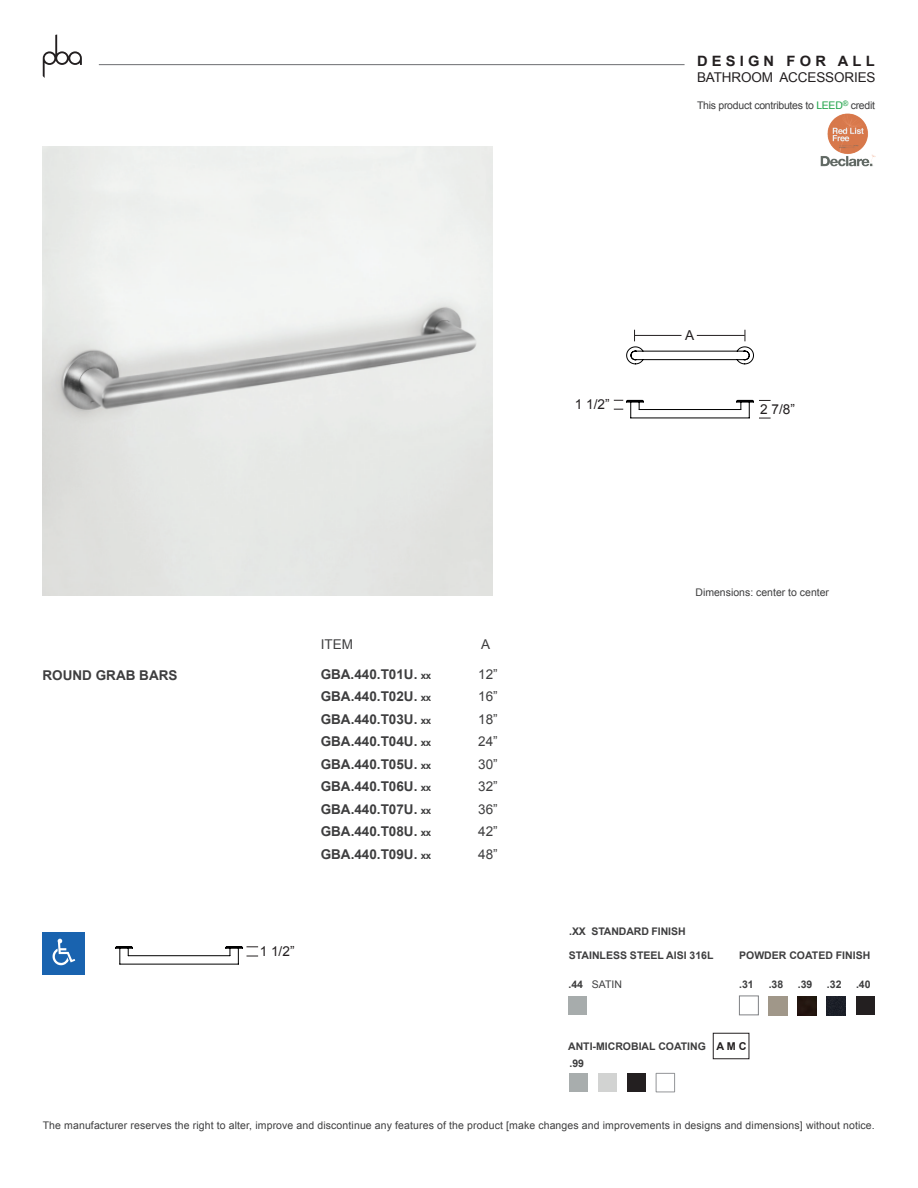
<style>
.page{position:relative;width:918px;height:1188px;background:#fff}
.page>*{position:absolute;margin:0;border:0;box-sizing:border-box;transform-origin:0 0}
.t1{font:700 14.25px "Arial";letter-spacing:.285em;color:#231f20}
.t2{font:13.65px "Arial";color:#231f20}
.t3{font:700 13.5px "Arial";color:#3e3e3f}
.t4{font:13.5px "Arial";color:#3e3e3f}
.t5{font:13.5px "Arial";letter-spacing:-.01em;color:#231f20}
.t6{font:10.5px "Arial";letter-spacing:.01em;color:#3e3e3f}
.t7{font:700 10.5px "Arial";color:#3e3e3f}
.t8{font:10.5px "Arial";letter-spacing:-.025em;color:#3e3e3f}
.s1{color:#20a349}
.s2{font-size:9.75px}
.s3{font-weight:700}
.s4{font-size:10.8px;color:#231f20}
</style>
<div class="page">
<svg style="left:43px;top:35px;width:39px;height:43px"></svg>
<hr style="left:99px;top:64px;width:586px;height:1px;background:#6c6d70">
<img style="left:821px;top:113px;width:54px;height:53px">
<img style="left:43px;top:147px;width:450px;height:448px">
<div style="left:43px;top:932px;width:42px;height:43px;background:#1963af"></div>
<svg style="left:53px;top:939px;width:22px;height:26px"></svg>
<svg style="left:626px;top:330px;width:128px;height:34px"></svg>
<svg style="left:614px;top:400px;width:157px;height:19px"></svg>
<svg style="left:115px;top:946px;width:143px;height:19px"></svg>
<div style="left:568px;top:996px;width:19px;height:19px;background:#a7acac"></div>
<img style="left:798px;top:996px;width:19px;height:19px">
<img style="left:827px;top:996px;width:19px;height:19px">
<div style="left:739px;top:996px;width:20px;height:19px;border:1px solid #808285"></div>
<div style="left:856px;top:996px;width:19px;height:19px;background:#231f20"></div>
<div style="left:570px;top:1073px;width:18px;height:19px;background:#a8adad"></div>
<div style="left:598px;top:1073px;width:19px;height:19px;background:#d2d3d2"></div>
<div style="left:627px;top:1073px;width:19px;height:19px;background:#231f20"></div>
<div style="left:656px;top:1073px;width:19px;height:19px;background:#fff;border:1px solid #939598"></div>
<div style="left:713px;top:1033px;width:36px;height:26px;border:1px solid #231f20"></div>
<h1 class="t1" style="left:697px;top:51px;width:179px">DESIGN FOR ALL</h1>
<p class="t5" style="left:697px;top:68px;width:180px">BATHROOM ACCESSORIES</p>
<p class="t8" style="left:697px;top:98px;width:180px">This product contributes to <span class="s1">LEED</span><sup>®</sup> credit</p>
<p class="t3" style="left:43px;top:666px;width:136px">ROUND GRAB BARS</p>
<p class="t4" style="left:321px;top:635px;width:34px">ITEM</p>
<p class="t4" style="left:481px;top:635px;width:11px">A</p>
<p class="t3" style="left:321px;top:665px;width:112px">GBA.440.T01U. <span class="s2">xx</span></p>
<p class="t4" style="left:478px;top:665px;width:21px">12”</p>
<p class="t3" style="left:321px;top:688px;width:112px">GBA.440.T02U. <span class="s2">xx</span></p>
<p class="t4" style="left:478px;top:688px;width:21px">16”</p>
<p class="t3" style="left:321px;top:710px;width:112px">GBA.440.T03U. <span class="s2">xx</span></p>
<p class="t4" style="left:478px;top:710px;width:21px">18”</p>
<p class="t3" style="left:321px;top:733px;width:112px">GBA.440.T04U. <span class="s2">xx</span></p>
<p class="t4" style="left:478px;top:733px;width:21px">24”</p>
<p class="t3" style="left:321px;top:755px;width:112px">GBA.440.T05U. <span class="s2">xx</span></p>
<p class="t4" style="left:478px;top:755px;width:21px">30”</p>
<p class="t3" style="left:321px;top:778px;width:112px">GBA.440.T06U. <span class="s2">xx</span></p>
<p class="t4" style="left:478px;top:778px;width:21px">32”</p>
<p class="t3" style="left:321px;top:800px;width:112px">GBA.440.T07U. <span class="s2">xx</span></p>
<p class="t4" style="left:478px;top:800px;width:21px">36”</p>
<p class="t3" style="left:321px;top:823px;width:112px">GBA.440.T08U. <span class="s2">xx</span></p>
<p class="t4" style="left:478px;top:823px;width:21px">42”</p>
<p class="t3" style="left:321px;top:845px;width:112px">GBA.440.T09U. <span class="s2">xx</span></p>
<p class="t4" style="left:478px;top:845px;width:21px">48”</p>
<h2 class="t2" style="left:260px;top:943px;width:36px">1 1/2”</h2>
<h2 class="t2" style="left:575px;top:395px;width:36px">1 1/2”</h2>
<h2 class="t2" style="left:685px;top:326px;width:11px">A</h2>
<h2 class="t2" style="left:760px;top:400px;width:36px">2 7/8”</h2>
<p class="t6" style="left:695px;top:585px;width:135px">Dimensions: center to center</p>
<p class="t7" style="left:569px;top:924px;width:118px">.XX STANDARD FINISH</p>
<p class="t7" style="left:569px;top:949px;width:146px">STAINLESS STEEL AISI 316L</p>
<p class="t7" style="left:739px;top:949px;width:133px">POWDER COATED FINISH</p>
<p class="t6" style="left:568px;top:977px;width:55px"><span class="s3">.44</span> SATIN</p>
<p class="t7" style="left:739px;top:977px;width:16px">.31</p>
<p class="t7" style="left:769px;top:977px;width:16px">.38</p>
<p class="t7" style="left:798px;top:977px;width:16px">.39</p>
<p class="t7" style="left:827px;top:977px;width:16px">.32</p>
<p class="t7" style="left:856px;top:977px;width:16px">.40</p>
<p class="t7" style="left:568px;top:1039px;width:180px">ANTI-MICROBIAL COATING <span class="s4">A M C</span></p>
<p class="t7" style="left:570px;top:1056px;width:16px">.99</p>
<p class="t6" style="left:43px;top:1118px;width:834px">The manufacturer reserves the right to alter, improve and discontinue any fe tures of the product [make changes and improvements in designs and dimensions] without notice.</p>
<p class="t6" style="left:73px;top:1118px;width:834px">The manufacturer reserves the right to alter, improve and discontinue any features of the product [make changes and improvements in designs and dimensions] without notice.</p>
</div>
